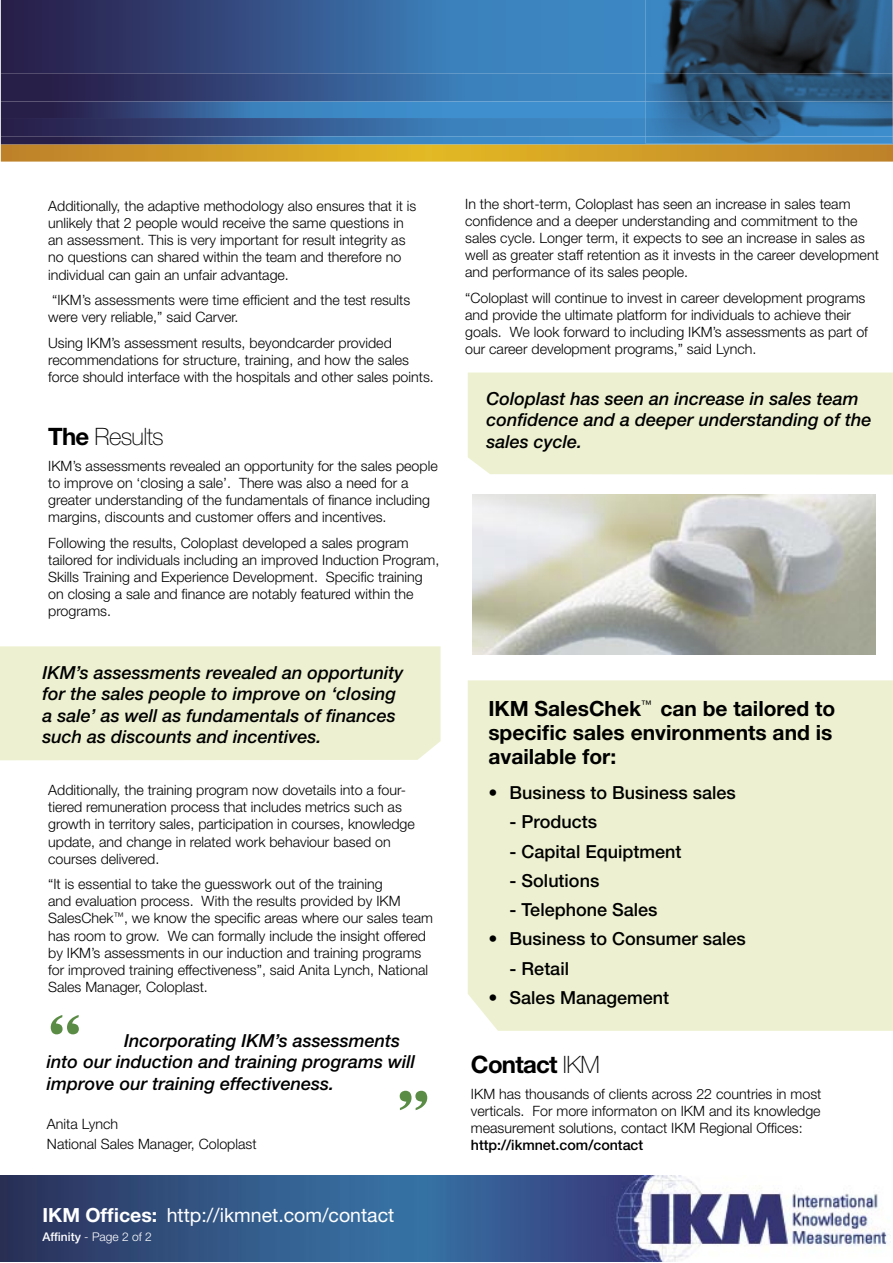
<style>
.page{position:relative;width:893px;height:1263px;background:#fff}
.page>*{position:absolute;margin:0;border:0;box-sizing:border-box;transform-origin:0 0}
.t1{font:700 70.5px "Copperplate";color:#5a8c45}
.t2{font:100 24px "Helvetica Neue";letter-spacing:-.03em;color:#000}
.t3{font:700 24px "Helvetica Neue";letter-spacing:-.03em;color:#000}
.t4{font:700 21px/24px "Helvetica Neue";color:#000}
.t5{font:19.5px "Helvetica Neue";color:#fff}
.t6{font:italic 500 18px/21.6px "Helvetica Neue";color:#000}
.t7{font:500 18px "Helvetica Neue";color:#000}
.t8{font:300 14.25px/17.1px "Helvetica Neue";color:#000}
.t9{font:500 14.25px "Helvetica Neue";color:#000}
.t10{font:300 12px "Helvetica Neue";color:#fff}
.s1{font-weight:700}
.s2{font-weight:500}
.s3{font-weight:100}
</style>
<div class="page">
<img style="left:0;top:1175px;width:890px;height:86px">
<svg style="left:1px;top:0;width:644px;height:136px;background:#355b90"></svg>
<svg style="left:1px;top:73px;width:644px;height:45px;background:#376197"></svg>
<svg style="left:1px;top:136px;width:892px;height:26px;background:#aa924e"></svg>
<img style="left:645px;top:0;width:248px;height:143px">
<img style="left:645px;top:73px;width:248px;height:45px">
<div style="left:0;top:646px;width:441px;height:114px;background:#eef1d1"></div>
<div style="left:468px;top:372px;width:425px;height:103px;background:#eef1d1"></div>
<div style="left:468px;top:680px;width:425px;height:351px;background:#eef1d1"></div>
<img style="left:472px;top:494px;width:403px;height:160px">
<p class="t8" style="left:48px;top:197px;width:370px">Additionally, the adaptive methodology also ensures that it is unlikely that 2 people would receive the same questions in an assessment. This is very important for result integrity as no questions can shared within the team and therefore no individual can gain an unfair advantage.</p>
<p class="t8" style="left:48px;top:291px;width:364px">“IKM’s assessments were time efficient and the test results were very reliable,” said Carver.</p>
<p class="t8" style="left:48px;top:334px;width:387px">Using IKM’s assessment results, beyondcarder provided recommendations for structure, training, and how the sales force should interface with the hospitals and other sales points.</p>
<h2 class="t2" style="left:48px;top:423px;width:117px"><span class="s1">The</span> Results</h2>
<p class="t8" style="left:48px;top:457px;width:391px">IKM’s assessments revealed an opportunity for the sales people to improve on ‘closing a sale’. There was also a need for a greater understanding of the fundamentals of finance including margins, discounts and customer offers and incentives.</p>
<p class="t8" style="left:48px;top:534px;width:393px">Following the results, Coloplast developed a sales program tailored for individuals including an improved Induction Program, Skills Training and Experience Development. Specific training on closing a sale and finance are notably featured within the programs.</p>
<p class="t6" style="left:43px;top:661px;width:363px">IKM’s assessments revealed an opportunity for the sales people to improve on ‘closing a sale’ as well as fundamentals of finances such as discounts and incentives.</p>
<p class="t8" style="left:48px;top:781px;width:368px">Additionally, the training program now dovetails into a four&shy;tiered remuneration process that includes metrics such as growth in territory sales, participation in courses, knowledge update, and change in related work behaviour based on courses delivered.</p>
<p class="t8" style="left:48px;top:875px;width:386px">“It is essential to take the guesswork out of the training<br>and evaluation process. With the results provided by IKM SalesChek<sup>™</sup>, we know the specific areas where our sales team has room to grow. We can formally include the insight offered by IKM’s assessments in our induction and training programs for improved training effectiveness”, said Anita Lynch, National Sales Manager, Coloplast.</p>
<h1 class="t1" style="left:46px;top:990px;width:37px">‘‘</h1>
<p class="t6" style="left:47px;top:1029px;width:370px;text-indent:77px">Incorporating IKM’s assessments into our induction and training programs will improve our training effectiveness.</p>
<p class="t8" style="left:47px;top:1114px;width:211px;line-height:19.2px">Anita Lynch<br>National Sales Manager, Coloplast</p>
<h1 class="t1" style="left:396px;top:1065px;width:37px">”</h1>
<h3 class="t5" style="left:43px;top:1203px;width:353px"><span class="s1">IKM Offices:</span> http://ikmnet.com/contact</h3>
<p class="t10" style="left:43px;top:1230px;width:111px"><span class="s2">Affinity</span> - Page 2 of 2</p>
<p class="t8" style="left:465px;top:195px;width:415px">In the short-term, Coloplast has seen an increase in sales team confidence and a deeper understanding and commitment to the sales cycle. Longer term, it expects to see an increase in sales as well as greater staff retention as it invests in the career development and performance of its sales people.</p>
<p class="t8" style="left:465px;top:289px;width:404px">“Coloplast will continue to invest in career development programs and provide the ultimate platform for individuals to achieve their goals. We look forward to including IKM’s assessments as part of our career development programs,” said Lynch.</p>
<p class="t6" style="left:486px;top:387px;width:387px">Coloplast has seen an increase in sales team confidence and a deeper understanding of the sales cycle.</p>
<h3 class="t4" style="left:488px;top:695px;width:348px">IKM SalesChek<sup>™</sup> can be tailored to specific sales environments and is available for:</h3>
<p class="t7" style="left:488px;top:782px;width:249px">• Business to Business sales</p>
<p class="t7" style="left:510px;top:811px;width:89px">- Products</p>
<p class="t7" style="left:510px;top:840px;width:173px">- Capital Equiptment</p>
<p class="t7" style="left:510px;top:870px;width:91px">- Solutions</p>
<p class="t7" style="left:510px;top:899px;width:149px">- Telephone Sales</p>
<p class="t7" style="left:488px;top:928px;width:259px">• Business to Consumer sales</p>
<p class="t7" style="left:510px;top:957px;width:61px">- Retail</p>
<p class="t7" style="left:488px;top:987px;width:182px">• Sales Management</p>
<h2 class="t3" style="left:471px;top:1050px;width:130px">Contact <span class="s3">IKM</span></h2>
<p class="t8" style="left:471px;top:1085px;width:352px;text-align:justify">IKM has thousands of clients across 22 countries in most verticals. For more informaton on IKM and its knowledge measurement solutions, contact IKM Regional Offices:</p>
<p class="t9" style="left:471px;top:1137px;width:174px">http://ikmnet.com/contact</p>
</div>
